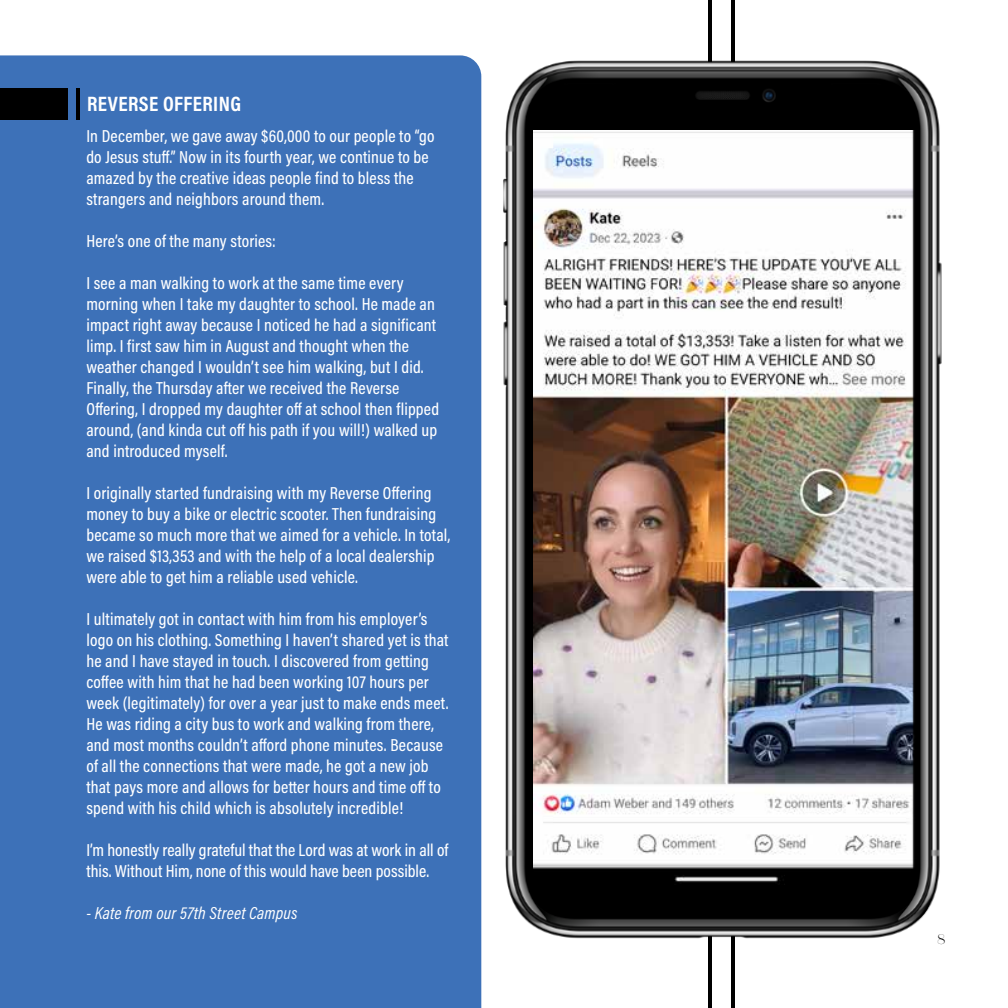
<style>
.page{position:relative;width:1008px;height:1008px;background:#fff}
.page>*{position:absolute;margin:0;border:0;box-sizing:border-box;transform-origin:0 0}
.t1{font:700 21px "Acumin Pro Cond";letter-spacing:.02em;color:#fff}
.t2{font:500 17.5px/21px "Acumin Pro Cond";letter-spacing:.01em;color:#fff}
.t3{font:italic 17.5px "Acumin Pro Cond";letter-spacing:.015em;color:#fff}
.t4{font:300 14px "Magnat Poster";color:#000}
</style>
<div class="page">
<div style="left:0;top:55px;width:481px;height:953px;background:#3d71b8"></div>
<hr style="left:76px;top:88px;width:3px;height:31px;background:#000">
<hr style="left:708px;top:0;width:3px;height:1008px;background:#000">
<hr style="left:731px;top:0;width:4px;height:1008px;background:#000">
<div style="left:0;top:88px;width:68px;height:31px;background:#000"></div>
<img style="left:503px;top:45px;width:439px;height:913px">
<p class="t1" style="left:87px;top:90px;width:155px">REVERSE OFFERING</p>
<p class="t2" style="left:86px;top:125px;width:350px">In December, we gave away $60,000 to our people to “go do Jesus stuff.” Now in its fourth year, we continue to be amazed by the creative ideas people find to bless the strangers and neighbors around them.</p>
<p class="t2" style="left:86px;top:230px;width:191px">Here’s one of the many stories:</p>
<p class="t2" style="left:86px;top:272px;width:354px">I see a man walking to work at the same time every morning when I take my daughter to school. He made an impact right away because I noticed he had a significant limp. I first saw him in August and thought when the weather changed I wouldn’t see him walking, but I did.<br>Finally, the Thursday after we received the Reverse Offering, I dropped my daughter off at school then flipped around, (and kinda cut off his path if you will!) walked up and introduced myself.</p>
<p class="t2" style="left:86px;top:482px;width:366px">I originally started fundraising with my Reverse Offering money to buy a bike or electric scooter. Then fundraising became so much more that we aimed for a vehicle. In total, we raised $13,353 and with the help of a local dealership were able to get him a reliable used vehicle.</p>
<p class="t2" style="left:86px;top:608px;width:364px">I ultimately got in contact with him from his employer’s logo on his clothing. Something I haven’t shared yet is that he and I have stayed in touch. I discovered from getting coffee with him that he had been working 107 hours per week (legitimately) for over a year just to make ends meet.<br>He was riding a city bus to work and walking from there, and most months couldn’t afford phone minutes. Because of all the connections that were made, he got a new job that pays more and allows for better hours and time off to spend with his child which is absolutely incredible!</p>
<p class="t2" style="left:86px;top:839px;width:363px">I’m honestly really grateful that the Lord was at work in all of this. Without Him, none of this would have been possible.</p>
<p class="t3" style="left:86px;top:902px;width:213px">- Kate from our 57th Street Campus</p>
<p class="t4" style="left:937px;top:930px;width:9px">8</p>
</div>
